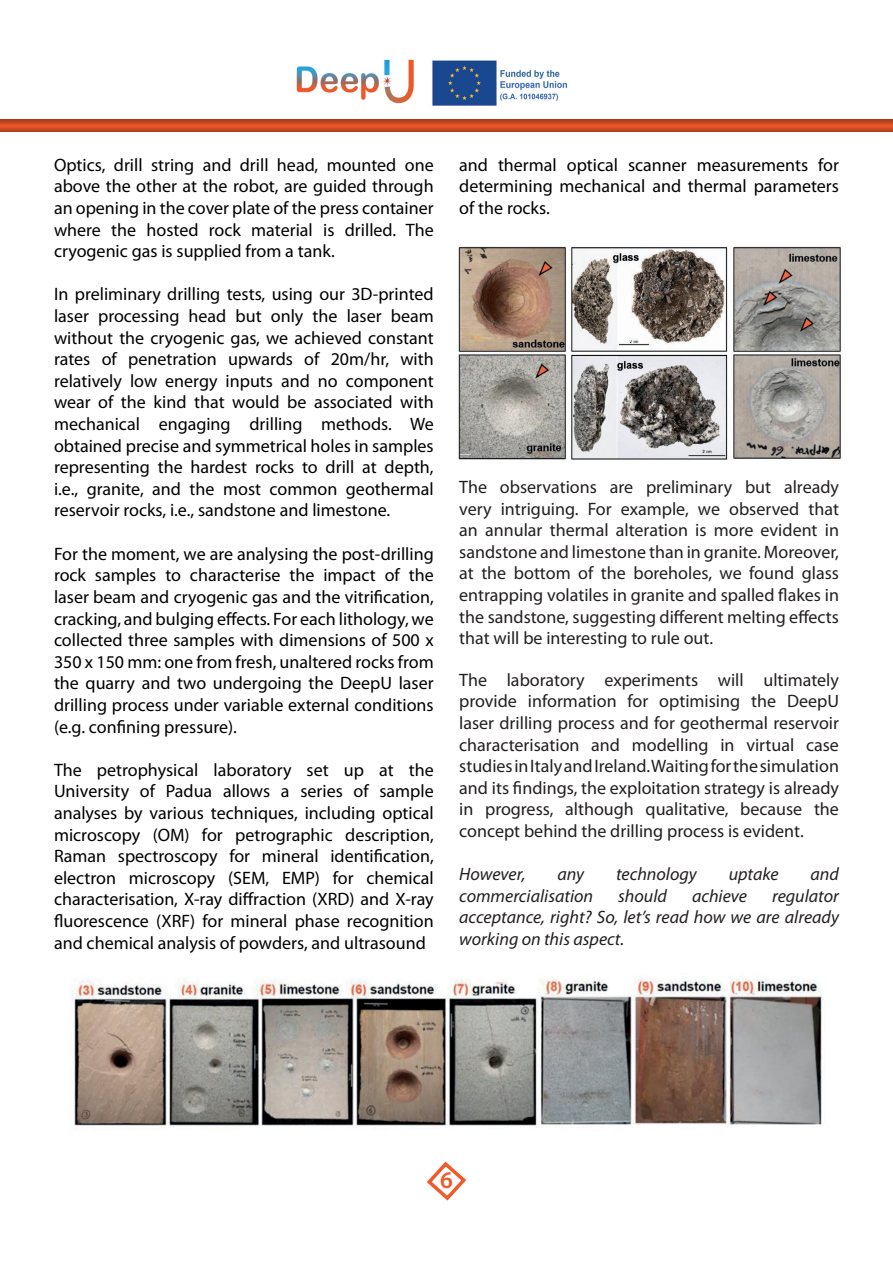
<style>
.page{position:relative;width:893px;height:1263px;background:#fff}
.page>*{position:absolute;margin:0;border:0;box-sizing:border-box;transform-origin:0 0}
.t1{font:600 24px "Myriad Pro";color:#f15a29}
.t2{font:18px/21.6px "Myriad Pro";color:#000;text-align:justify}
.t3{font:18px/21.6px "Myriad Pro";color:#231f20;text-align:justify}
.t4{font:italic 18px/21.6px "Myriad Pro";color:#231f20;text-align:justify}
</style>
<div class="page">
<img style="left:296px;top:59px;width:272px;height:47px">
<div style="left:0;top:119px;width:893px;height:15px;background:#231f20;opacity:.5"></div>
<svg style="left:426px;top:1161px;width:41px;height:40px"></svg>
<img style="left:458px;top:246px;width:383px;height:214px">
<img style="left:71px;top:978px;width:752px;height:148px">
<p class="t2" style="left:54px;top:154px;width:381px">Optics, drill string and drill head, mounted one above the other at the robot, are guided through an opening in the cover plate of the press container where the hosted rock material is drilled. The cryogenic gas is supplied from a tank.</p>
<p class="t2" style="left:54px;top:283px;width:381px">In preliminary drilling tests, using our 3D-printed laser processing head but only the laser beam without the cryogenic gas, we achieved constant rates of penetration upwards of 20m/hr, with relatively low energy inputs and no component wear of the kind that would be associated with mechanical engaging drilling methods. We obtained precise and symmetrical holes in samples representing the hardest rocks to drill at depth, i.e., granite, and the most common geothermal reservoir rocks, i.e., sandstone and limestone.</p>
<p class="t2" style="left:54px;top:543px;width:381px">For the moment, we are analysing the post-drilling rock samples to characterise the impact of the laser beam and cryogenic gas and the vitrification, cracking, and bulging effects. For each lithology, we collected three samples with dimensions of 500 x 350 x 150 mm: one from fresh, unaltered rocks from the quarry and two undergoing the DeepU laser drilling process under variable external conditions (e.g. confining pressure).</p>
<p class="t2" style="left:54px;top:759px;width:381px">The petrophysical laboratory set up at the University of Padua allows a series of sample analyses by various techniques, including optical microscopy (OM) for petrographic description, Raman spectroscopy for mineral identification, electron microscopy (SEM, EMP) for chemical characterisation, X-ray diffraction (XRD) and X-ray fluorescence (XRF) for mineral phase recognition and chemical analysis of powders, and ultrasound</p>
<p class="t2" style="left:459px;top:154px;width:381px">and thermal optical scanner measurements for determining mechanical and thermal parameters of the rocks.</p>
<p class="t3" style="left:459px;top:476px;width:381px">The observations are preliminary but already very intriguing. For example, we observed that an annular thermal alteration is more evident in sandstone and limestone than in granite. Moreover, at the bottom of the boreholes, we found glass entrapping volatiles in granite and spalled flakes in the sandstone, suggesting different melting effects that will be interesting to rule out.</p>
<p class="t3" style="left:459px;top:669px;width:381px">The laboratory experiments will ultimately provide information for optimising the DeepU laser drilling process and for geothermal reservoir characterisation and modelling in virtual case studies in Italy and Ireland. Waiting for the simulation and its findings, the exploitation strategy is already in progress, although qualitative, because the concept behind the drilling process is evident.</p>
<p class="t4" style="left:459px;top:863px;width:68px">However,</p>
<p class="t4" style="left:557px;top:863px;width:28px">any</p>
<p class="t4" style="left:616px;top:863px;width:82px">technology</p>
<p class="t4" style="left:729px;top:863px;width:52px">uptake</p>
<p class="t4" style="left:810px;top:863px;width:30px">and</p>
<p class="t4" style="left:459px;top:884px;width:135px">commercialisation</p>
<p class="t4" style="left:618px;top:884px;width:50px">should</p>
<p class="t4" style="left:692px;top:884px;width:57px">achieve</p>
<p class="t4" style="left:459px;top:884px;width:381px;text-indent:313px">regulator acceptance, right? So, let’s read how we are already working on this aspect.</p>
<h1 class="t1" style="left:440px;top:1165px;width:14px">6</h1>
</div>
